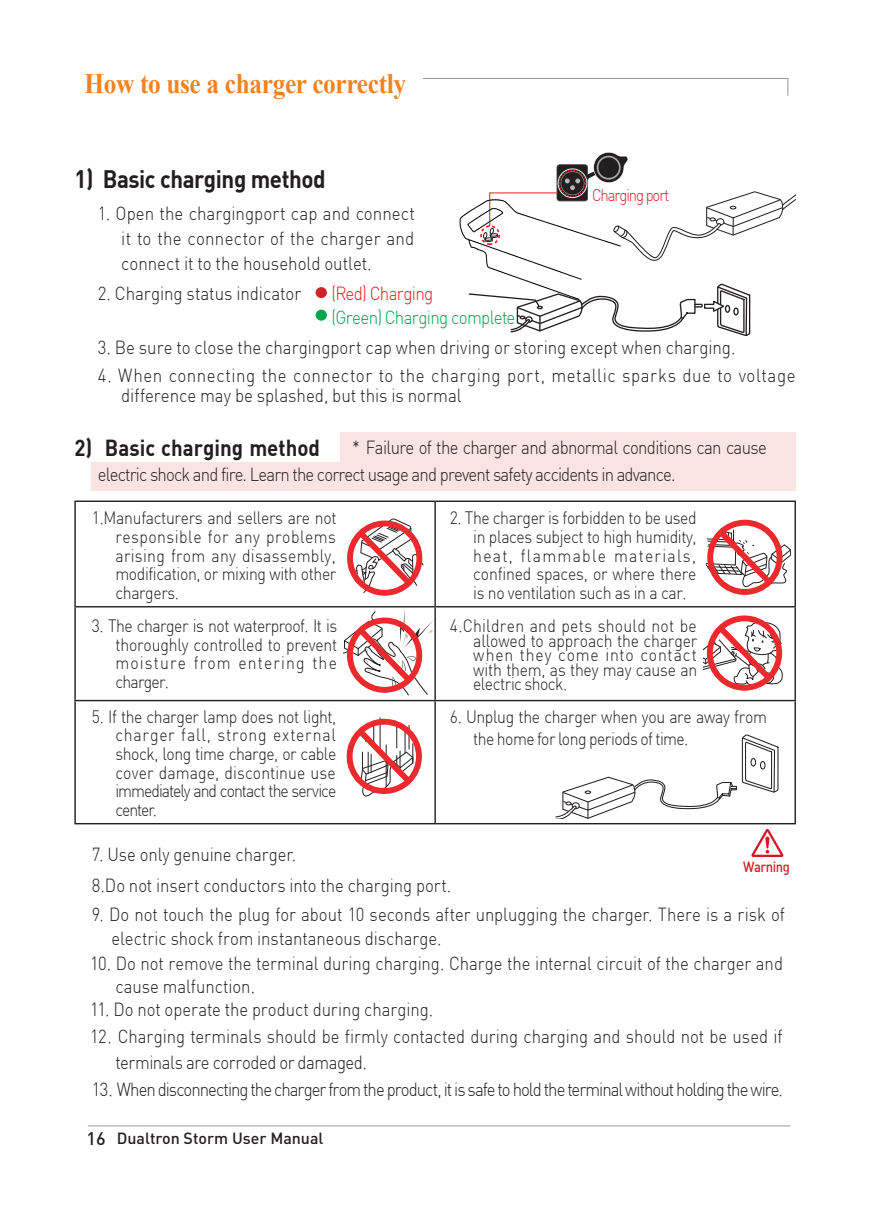
<style>
.page{position:relative;width:874px;height:1225px;background:#fff}
.page>*{position:absolute;margin:0;border:0;box-sizing:border-box;transform-origin:0 0}
.t1{font:700 28.2px "Times New Roman";letter-spacing:-.015em;color:#f58220;scale:.9 1}
.t2{font:24.8px "Dinbol";letter-spacing:-.02em;color:#231f20;scale:.9 1}
.t3{font:22.8px "Dinbol";color:#231f20;scale:.9 1}
.t4{font:18.6px/30.8px "Dinlig";letter-spacing:-.005em;color:#231f20;scale:.9 1}
.t5{font:18.6px/24.8px "Dinlig";letter-spacing:-.005em;color:#231f20;text-align:justify;scale:.91 1}
.t6{font:300 18.6px/26.8px "DIN";letter-spacing:-.05em;color:#231f20;scale:.9 1}
.t7{font:18.6px/20.6px "Dinlig";letter-spacing:.03em;color:#231f20;scale:.91 1}
.t8{font:18.6px "Dinlig";letter-spacing:-.06em;color:#231f20;scale:.9 1}
.t9{font:18.6px "Dinlig";letter-spacing:-.04em;color:#00a54f;scale:.91 1}
.t10{font:18.6px "Dinlig";letter-spacing:-.04em;color:#ee1d23;scale:.91 1}
.t11{font:17.6px/18.6px "Dinlig";letter-spacing:-.025em;color:#231f20;text-align:justify;scale:.9 1}
.t12{font:16.6px "Dinlig";letter-spacing:-.075em;color:#d1232a;scale:.9 1}
.t13{font:500 16px "DIN";color:#231f20}
.t14{font:14.4px "Dinmed";letter-spacing:-.035em;color:#d1232a;scale:.9 1}
.s1{font-size:18px}
</style>
<div class="page">
<hr style="left:88px;top:1125px;width:701px;height:1px;background:#939598">
<div style="left:340px;top:432px;width:455px;height:30px;background:#f9e3e3"></div>
<div style="left:92px;top:462px;width:703px;height:29px;background:#f9e3e3"></div>
<hr style="left:74px;top:500px;width:361px;height:2px;background:#231f20">
<hr style="left:74px;top:502px;width:2px;height:104px;background:#231f20">
<hr style="left:435px;top:500px;width:360px;height:2px;background:#231f20">
<hr style="left:434px;top:502px;width:1px;height:104px;background:#231f20">
<hr style="left:794px;top:502px;width:1px;height:104px;background:#231f20">
<hr style="left:74px;top:606px;width:361px;height:1px;background:#231f20">
<hr style="left:74px;top:607px;width:2px;height:93px;background:#231f20">
<hr style="left:435px;top:606px;width:360px;height:1px;background:#231f20">
<hr style="left:434px;top:607px;width:1px;height:93px;background:#231f20">
<hr style="left:794px;top:607px;width:1px;height:93px;background:#231f20">
<hr style="left:74px;top:700px;width:361px;height:1px;background:#231f20">
<hr style="left:74px;top:701px;width:2px;height:122px;background:#231f20">
<hr style="left:435px;top:700px;width:360px;height:1px;background:#231f20">
<hr style="left:434px;top:701px;width:1px;height:122px;background:#231f20">
<hr style="left:794px;top:701px;width:1px;height:122px;background:#231f20">
<hr style="left:74px;top:823px;width:361px;height:1px;background:#231f20">
<hr style="left:435px;top:823px;width:360px;height:1px;background:#231f20">
<hr style="left:379px;top:718px;width:1px;height:34px;background:#231f20">
<svg style="left:346px;top:719px;width:75px;height:78px"></svg>
<svg style="left:347px;top:519px;width:77px;height:77px"></svg>
<svg style="left:705px;top:520px;width:84px;height:75px"></svg>
<svg style="left:343px;top:608px;width:92px;height:88px"></svg>
<svg style="left:703px;top:615px;width:80px;height:75px"></svg>
<svg style="left:555px;top:734px;width:224px;height:84px"></svg>
<svg style="left:423px;top:78px;width:365px;height:18px"></svg>
<div style="left:315px;top:287px;width:12px;height:11px;background:#d1232a;border-radius:50%"></div>
<div style="left:315px;top:310px;width:12px;height:11px;background:#00a54f;border-radius:50%"></div>
<svg style="left:556px;top:152px;width:239px;height:109px"></svg>
<svg style="left:510px;top:283px;width:239px;height:53px"></svg>
<svg style="left:751px;top:828px;width:32px;height:29px"></svg>
<img style="left:459px;top:186px;width:179px;height:126px">
<h1 class="t1" style="left:84px;top:63px;width:359px">How to use a charger correctly</h1>
<h2 class="t2" style="left:74px;top:163px;width:281px">1) Basic charging method</h2>
<p class="t5" style="left:121px;top:201px;width:324px;text-indent:-23px">1. Open the chargingport cap and connect it to the connector of the charger and connect it to the household outlet.</p>
<p class="t5" style="left:98px;top:281px;width:225px">2. Charging status indicator</p>
<p class="t10" style="left:331px;top:282px;width:113px">(Red) Charging</p>
<p class="t9" style="left:331px;top:305px;width:203px">(Green) Charging complete</p>
<p class="t12" style="left:592px;top:184px;width:87px">Charging port</p>
<p class="t5" style="left:98px;top:335px;width:702px">3. Be sure to close the chargingport cap when driving or storing except when charging.</p>
<p class="t7" style="left:121px;top:364px;width:742px;text-indent:-23px">4. When connecting the connector to the charging port, metallic sparks due to voltage difference may be splashed, but this is normal</p>
<p class="t3" style="left:74px;top:432px;width:274px">2) Basic charging method</p>
<p class="t6" style="left:98px;top:434px;width:744px;text-indent:254px">* Failure of the charger and abnormal conditions can cause electric shock and fire. Learn the correct usage and prevent safety accidents in advance.</p>
<p class="t11" style="left:115px;top:508px;width:247px;text-indent:-23px">1.Manufacturers and sellers are not responsible for any problems arising from any disassembly, modification, or mixing with other chargers.</p>
<p class="t11" style="left:473px;top:508px;width:249px;text-indent:-23px">2. The charger is forbidden to be used in places subject to high humidity, heat, flammable materials, confined spaces, or where there is no ventilation such as in a car.</p>
<p class="t11" style="left:115px;top:616px;width:248px;text-indent:-23px">3. The charger is not waterproof. It is thoroughly controlled to prevent moisture from entering the charger.</p>
<p class="t11" style="left:473px;top:618px;width:250px;line-height:14.4px;text-indent:-23px">4.Children and pets should not be allowed to approach the charger when they come into contact with them, as they may cause an electric shock.</p>
<p class="t11" style="left:115px;top:707px;width:247px;text-indent:-23px">5. If the charger lamp does not light, charger fall, strong external shock, long time charge, or cable cover damage, discontinue use immediately and contact the service center.</p>
<p class="t11" style="left:473px;top:705px;width:328px;line-height:22.8px;text-indent:-23px">6. Unplug the charger when you are away from the home for long periods of time.</p>
<p class="t4" style="left:92px;top:838px;width:400px">7. Use only genuine charger.<br>8.Do not insert conductors into the charging port.</p>
<p class="t4" style="left:111px;top:901px;width:749px;line-height:24.6px;text-indent:-20px">9. Do not touch the plug for about 10 seconds after unplugging the charger. There is a risk of electric shock from instantaneous discharge.</p>
<p class="t4" style="left:115px;top:952px;width:742px;line-height:22.6px;text-indent:-25px">10. Do not remove the terminal during charging. Charge the internal circuit of the charger and cause malfunction.</p>
<p class="t4" style="left:90px;top:993px;width:382px">11. Do not operate the product during charging.</p>
<p class="t4" style="left:115px;top:1022px;width:742px;line-height:26.6px;text-indent:-25px">12. Charging terminals should be firmly contacted during charging and should not be used if terminals are corroded or damaged.</p>
<p class="t8" style="left:92px;top:1077px;width:768px">13. When disconnecting the charger from the product, it is safe to hold the terminal without holding the wire.</p>
<p class="t14" style="left:742px;top:857px;width:53px">Warning</p>
<p class="t13" style="left:87px;top:1127px;width:238px"><span class="s1">16</span> Dualtron Storm User Manual</p>
</div>
